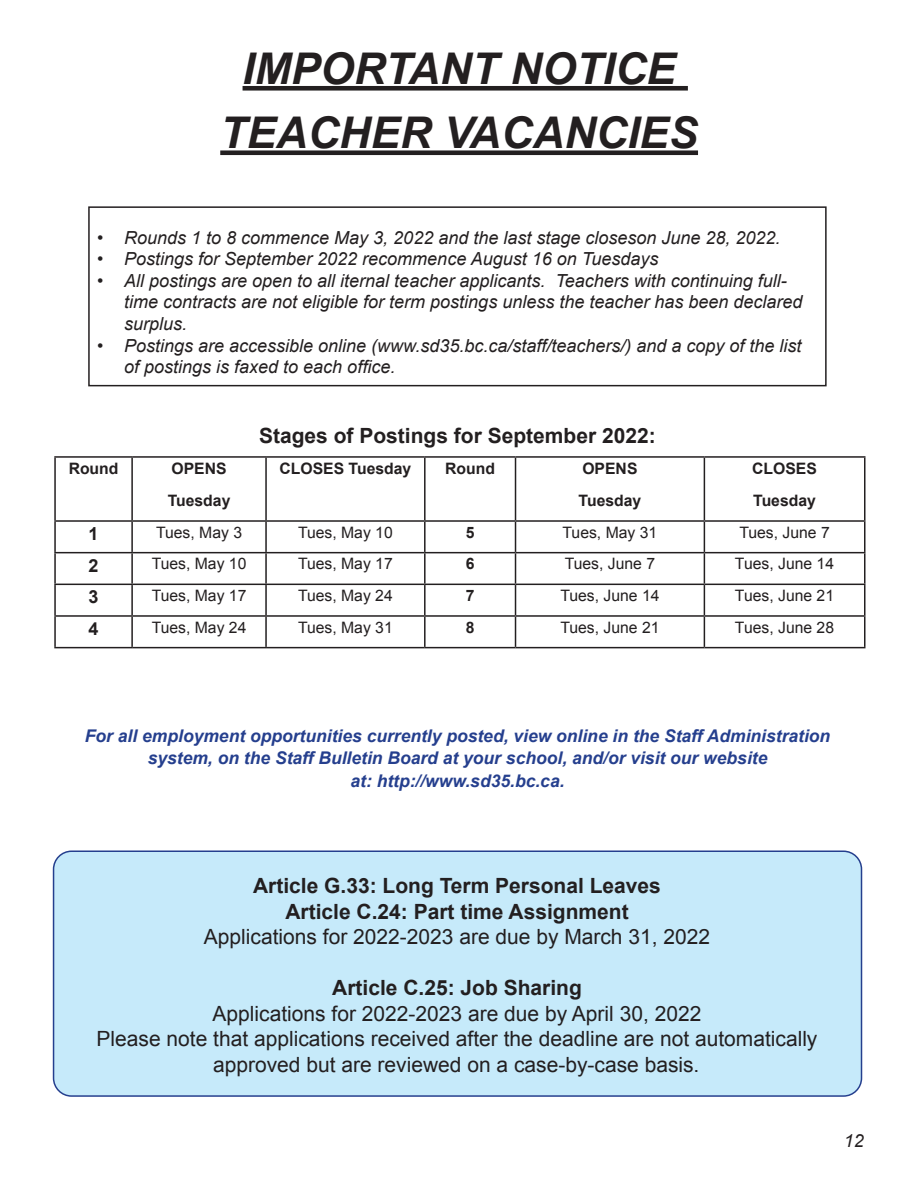
<style>
.page{position:relative;width:918px;height:1188px;background:#fff}
.page>*{position:absolute;margin:0;border:0;box-sizing:border-box;transform-origin:0 0}
.t1{font:italic 700 43.65px "Arial";color:#231f20}
.t2{font:21px "Arial";color:#231f20}
.t3{font:700 21px "Arial";color:#231f20}
.t4{font:italic 18px/21.6px "Arial";color:#231f20}
.t5{font:700 18px "Arial";color:#231f20}
.t6{font:italic 700 17.55px/22.5px "Arial";color:#253f8e;text-align:center}
.t7{font:15.75px "Arial";color:#231f20}
.t8{font:700 15.75px "Arial";color:#231f20}
</style>
<div class="page">
<div style="left:243px;top:86px;width:445px;height:5px;background:#231f20"></div>
<div style="left:220px;top:150px;width:478px;height:5px;background:#231f20"></div>
<hr style="left:54px;top:456px;width:78px;height:2px;background:#231f20">
<hr style="left:54px;top:458px;width:2px;height:62px;background:#231f20">
<hr style="left:132px;top:456px;width:134px;height:2px;background:#231f20">
<hr style="left:131px;top:458px;width:2px;height:62px;background:#231f20">
<hr style="left:266px;top:456px;width:159px;height:2px;background:#231f20">
<hr style="left:265px;top:458px;width:2px;height:62px;background:#231f20">
<hr style="left:425px;top:456px;width:91px;height:2px;background:#231f20">
<hr style="left:424px;top:458px;width:2px;height:62px;background:#231f20">
<hr style="left:516px;top:456px;width:188px;height:2px;background:#231f20">
<hr style="left:515px;top:458px;width:1px;height:62px;background:#231f20">
<hr style="left:704px;top:456px;width:162px;height:2px;background:#231f20">
<hr style="left:704px;top:458px;width:1px;height:62px;background:#231f20">
<hr style="left:864px;top:458px;width:2px;height:62px;background:#231f20">
<hr style="left:54px;top:520px;width:78px;height:2px;background:#231f20">
<hr style="left:54px;top:522px;width:2px;height:30px;background:#231f20">
<hr style="left:132px;top:520px;width:134px;height:2px;background:#231f20">
<hr style="left:131px;top:522px;width:2px;height:30px;background:#231f20">
<hr style="left:266px;top:520px;width:159px;height:2px;background:#231f20">
<hr style="left:265px;top:522px;width:2px;height:30px;background:#231f20">
<hr style="left:425px;top:520px;width:91px;height:2px;background:#231f20">
<hr style="left:424px;top:522px;width:2px;height:30px;background:#231f20">
<hr style="left:516px;top:520px;width:188px;height:2px;background:#231f20">
<hr style="left:515px;top:522px;width:1px;height:30px;background:#231f20">
<hr style="left:704px;top:520px;width:162px;height:2px;background:#231f20">
<hr style="left:704px;top:522px;width:1px;height:30px;background:#231f20">
<hr style="left:864px;top:522px;width:2px;height:30px;background:#231f20">
<hr style="left:54px;top:552px;width:78px;height:1px;background:#231f20">
<hr style="left:54px;top:553px;width:2px;height:31px;background:#231f20">
<hr style="left:132px;top:552px;width:134px;height:1px;background:#231f20">
<hr style="left:131px;top:553px;width:2px;height:31px;background:#231f20">
<hr style="left:266px;top:552px;width:159px;height:1px;background:#231f20">
<hr style="left:265px;top:553px;width:2px;height:31px;background:#231f20">
<hr style="left:425px;top:552px;width:91px;height:1px;background:#231f20">
<hr style="left:424px;top:553px;width:2px;height:31px;background:#231f20">
<hr style="left:516px;top:552px;width:188px;height:1px;background:#231f20">
<hr style="left:515px;top:553px;width:1px;height:31px;background:#231f20">
<hr style="left:704px;top:552px;width:162px;height:1px;background:#231f20">
<hr style="left:704px;top:553px;width:1px;height:31px;background:#231f20">
<hr style="left:864px;top:553px;width:2px;height:31px;background:#231f20">
<hr style="left:54px;top:584px;width:78px;height:1px;background:#231f20">
<hr style="left:54px;top:585px;width:2px;height:30px;background:#231f20">
<hr style="left:132px;top:584px;width:134px;height:1px;background:#231f20">
<hr style="left:131px;top:585px;width:2px;height:30px;background:#231f20">
<hr style="left:266px;top:584px;width:159px;height:1px;background:#231f20">
<hr style="left:265px;top:585px;width:2px;height:30px;background:#231f20">
<hr style="left:425px;top:584px;width:91px;height:1px;background:#231f20">
<hr style="left:424px;top:585px;width:2px;height:30px;background:#231f20">
<hr style="left:516px;top:584px;width:188px;height:1px;background:#231f20">
<hr style="left:515px;top:585px;width:1px;height:30px;background:#231f20">
<hr style="left:704px;top:584px;width:162px;height:1px;background:#231f20">
<hr style="left:704px;top:585px;width:1px;height:30px;background:#231f20">
<hr style="left:864px;top:585px;width:2px;height:30px;background:#231f20">
<hr style="left:54px;top:615px;width:78px;height:2px;background:#231f20">
<hr style="left:54px;top:617px;width:2px;height:30px;background:#231f20">
<hr style="left:132px;top:615px;width:134px;height:2px;background:#231f20">
<hr style="left:131px;top:617px;width:2px;height:30px;background:#231f20">
<hr style="left:266px;top:615px;width:159px;height:2px;background:#231f20">
<hr style="left:265px;top:617px;width:2px;height:30px;background:#231f20">
<hr style="left:425px;top:615px;width:91px;height:2px;background:#231f20">
<hr style="left:424px;top:617px;width:2px;height:30px;background:#231f20">
<hr style="left:516px;top:615px;width:188px;height:2px;background:#231f20">
<hr style="left:515px;top:617px;width:1px;height:30px;background:#231f20">
<hr style="left:704px;top:615px;width:162px;height:2px;background:#231f20">
<hr style="left:704px;top:617px;width:1px;height:30px;background:#231f20">
<hr style="left:864px;top:617px;width:2px;height:30px;background:#231f20">
<hr style="left:54px;top:647px;width:78px;height:1px;background:#231f20">
<hr style="left:132px;top:647px;width:134px;height:1px;background:#231f20">
<hr style="left:266px;top:647px;width:159px;height:1px;background:#231f20">
<hr style="left:425px;top:647px;width:91px;height:1px;background:#231f20">
<hr style="left:516px;top:647px;width:188px;height:1px;background:#231f20">
<hr style="left:704px;top:647px;width:162px;height:1px;background:#231f20">
<div style="left:54px;top:851px;width:808px;height:245px;background:#c6eafa;border-radius:18px"></div>
<div style="left:53px;top:850px;width:809px;height:247px;border:2px solid #253f8e;border-radius:18px"></div>
<div style="left:88px;top:206px;width:739px;height:180px;border:2px solid #231f20"></div>
<p class="t1" style="left:243px;top:40px;width:435px">IMPORTANT NOTICE</p>
<p class="t1" style="left:220px;top:104px;width:479px">TEACHER VACANCIES</p>
<p class="t4" style="left:97px;top:227px;width:685px">• Rounds 1 to 8 commence May 3, 2022 and the last stage closeson June 28, 2022.</p>
<p class="t4" style="left:97px;top:248px;width:563px">• Postings for September 2022 recommence August 16 on Tuesdays</p>
<p class="t4" style="left:124px;top:270px;width:680px;text-indent:-27px">• All postings are open to all iternal teacher applicants. Teachers with continuing full&shy;time contracts are not eligible for term postings unless the teacher has been declared surplus.</p>
<p class="t4" style="left:124px;top:335px;width:679px;text-indent:-27px">• Postings are accessible online (www.sd35.bc.ca/staff/teachers/) and a copy of the list of postings is faxed to each office.</p>
<p class="t8" style="left:69px;top:458px;width:51px">Round</p>
<p class="t8" style="left:172px;top:458px;width:57px">OPENS</p>
<p class="t8" style="left:168px;top:490px;width:64px">Tuesday</p>
<p class="t3" style="left:259px;top:422px;width:398px">Stages of Postings for September 2022:</p>
<p class="t8" style="left:280px;top:458px;width:133px">CLOSES Tuesday</p>
<p class="t8" style="left:445px;top:458px;width:51px">Round</p>
<p class="t8" style="left:582px;top:458px;width:57px">OPENS</p>
<p class="t8" style="left:579px;top:490px;width:64px">Tuesday</p>
<p class="t8" style="left:752px;top:458px;width:66px">CLOSES</p>
<p class="t8" style="left:753px;top:490px;width:64px">Tuesday</p>
<p class="t5" style="left:89px;top:522px;width:12px">1</p>
<p class="t7" style="left:156px;top:522px;width:88px">Tues, May 3</p>
<p class="t7" style="left:298px;top:522px;width:96px">Tues, May 10</p>
<p class="t8" style="left:466px;top:522px;width:10px">5</p>
<p class="t7" style="left:563px;top:522px;width:96px">Tues, May 31</p>
<p class="t7" style="left:739px;top:522px;width:92px">Tues, June 7</p>
<p class="t5" style="left:89px;top:554px;width:12px">2</p>
<p class="t7" style="left:152px;top:553px;width:96px">Tues, May 10</p>
<p class="t7" style="left:298px;top:553px;width:96px">Tues, May 17</p>
<p class="t8" style="left:466px;top:553px;width:10px">6</p>
<p class="t7" style="left:565px;top:553px;width:92px">Tues, June 7</p>
<p class="t7" style="left:735px;top:553px;width:101px">Tues, June 14</p>
<p class="t5" style="left:89px;top:585px;width:12px">3</p>
<p class="t7" style="left:152px;top:585px;width:96px">Tues, May 17</p>
<p class="t7" style="left:298px;top:585px;width:96px">Tues, May 24</p>
<p class="t8" style="left:466px;top:585px;width:10px">7</p>
<p class="t7" style="left:560px;top:585px;width:101px">Tues, June 14</p>
<p class="t7" style="left:735px;top:585px;width:101px">Tues, June 21</p>
<p class="t5" style="left:89px;top:617px;width:12px">4</p>
<p class="t7" style="left:152px;top:617px;width:96px">Tues, May 24</p>
<p class="t7" style="left:298px;top:617px;width:96px">Tues, May 31</p>
<p class="t8" style="left:466px;top:617px;width:10px">8</p>
<p class="t7" style="left:560px;top:617px;width:101px">Tues, June 21</p>
<p class="t7" style="left:735px;top:617px;width:101px">Tues, June 28</p>
<p class="t6" style="left:85px;top:725px;width:747px">For all employment opportunities currently posted, view online in the Staff Administration system, on the Staff Bulletin Board at your school, and/or visit our website</p>
<p class="t6" style="left:350px;top:770px;width:216px">at: http://www.sd35.bc.ca.</p>
<p class="t3" style="left:253px;top:872px;width:409px">Article G.33: Long Term Personal Leaves</p>
<p class="t3" style="left:285px;top:898px;width:345px">Article C.24: Part time Assignment</p>
<p class="t2" style="left:204px;top:923px;width:508px">Applications for 2022-2023 are due by March 31, 2022</p>
<p class="t3" style="left:332px;top:974px;width:251px">Article C.25: Job Sharing</p>
<p class="t2" style="left:213px;top:1000px;width:490px">Applications for 2022-2023 are due by April 30, 2022</p>
<p class="t2" style="left:97px;top:1025px;width:722px">Please note that applications received after the deadline are not automatically</p>
<p class="t2" style="left:213px;top:1051px;width:488px">approved but are reviewed on a case-by-case basis.</p>
<p class="t4" style="left:844px;top:1130px;width:22px">12</p>
</div>
